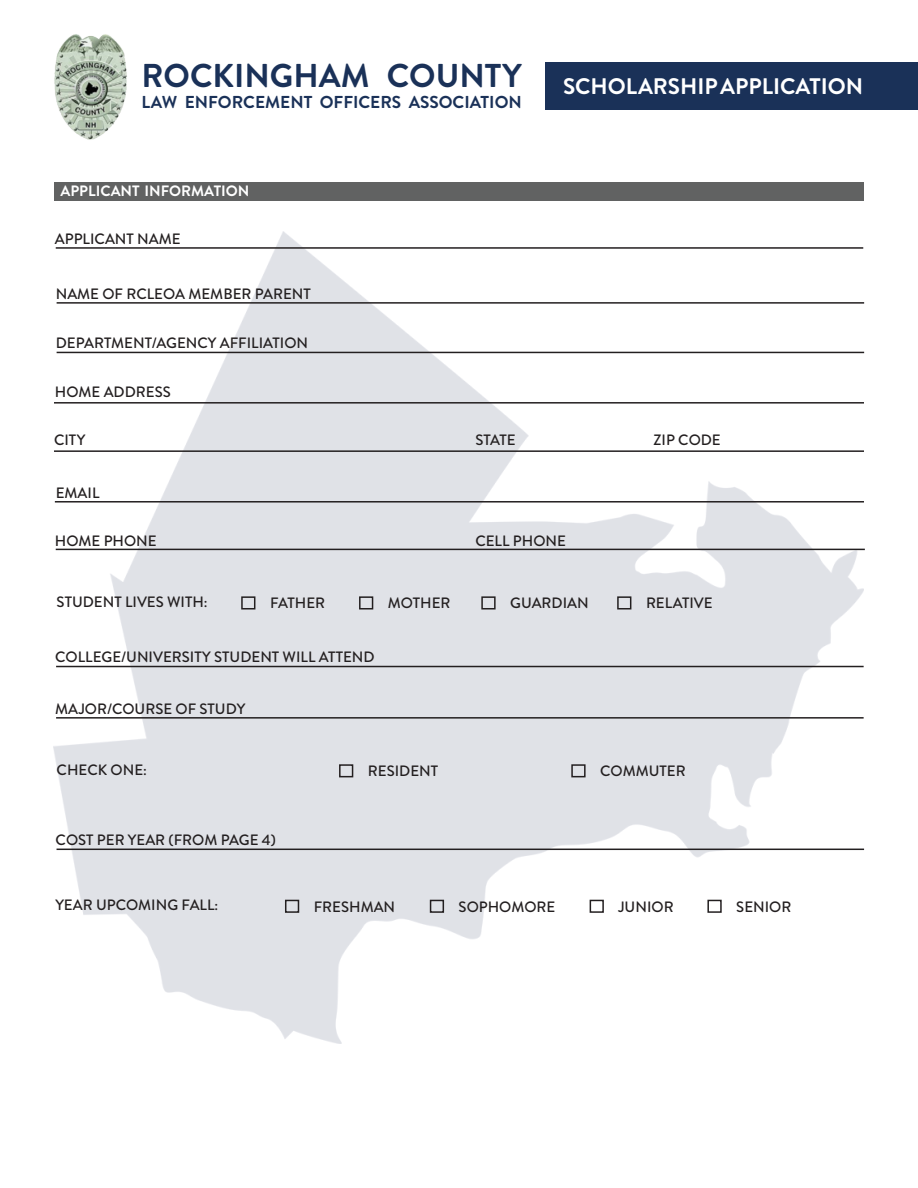
<style>
.page{position:relative;width:918px;height:1188px;background:#fff}
.page>*{position:absolute;margin:0;border:0;box-sizing:border-box;transform-origin:0 0}
.t1{font:700 33px "Brandon Grotesque";color:#1a3158}
.t2{font:700 22.5px "Brandon Grotesque";color:#fff}
.t3{font:700 17.25px "Brandon Grotesque";color:#1a3158}
.t4{font:500 15px "Brandon Grotesque";color:#231f20}
.t5{font:700 15px "Brandon Grotesque";color:#fff}
</style>
<div class="page">
<div style="left:546px;top:62px;width:372px;height:48px;background:#1a3158"></div>
<img style="left:54px;top:34px;width:73px;height:106px">
<div style="left:54px;top:182px;width:810px;height:19px;background:#616262"></div>
<hr style="left:56px;top:247px;width:807px;height:2px;background:#231f20">
<hr style="left:54px;top:402px;width:810px;height:2px;background:#231f20">
<hr style="left:54px;top:450px;width:810px;height:2px;background:#231f20">
<hr style="left:55px;top:501px;width:809px;height:2px;background:#231f20">
<hr style="left:56px;top:549px;width:809px;height:1px;background:#231f20">
<hr style="left:57px;top:302px;width:807px;height:2px;background:#231f20">
<hr style="left:57px;top:352px;width:807px;height:1px;background:#231f20">
<div style="left:241px;top:596px;width:14px;height:14px;border:2px solid #231f20"></div>
<div style="left:359px;top:596px;width:14px;height:14px;border:2px solid #231f20"></div>
<div style="left:481px;top:596px;width:15px;height:14px;border:2px solid #231f20"></div>
<div style="left:617px;top:596px;width:14px;height:14px;border:2px solid #231f20"></div>
<hr style="left:56px;top:666px;width:808px;height:1px;background:#231f20">
<hr style="left:56px;top:717px;width:808px;height:2px;background:#231f20">
<div style="left:339px;top:764px;width:14px;height:13px;border:2px solid #231f20"></div>
<div style="left:571px;top:764px;width:15px;height:13px;border:2px solid #231f20"></div>
<div style="left:285px;top:900px;width:14px;height:13px;border:2px solid #231f20"></div>
<div style="left:430px;top:900px;width:14px;height:13px;border:2px solid #231f20"></div>
<div style="left:590px;top:900px;width:14px;height:13px;border:2px solid #231f20"></div>
<div style="left:707px;top:900px;width:15px;height:13px;border:2px solid #231f20"></div>
<hr style="left:57px;top:849px;width:807px;height:1px;background:#231f20">
<p class="t1" style="left:142px;top:52px;width:382px">ROCKINGHAM COUNTY</p>
<p class="t3" style="left:142px;top:90px;width:382px">LAW ENFORCEMENT OFFICERS ASSOCIATION</p>
<p class="t5" style="left:60px;top:180px;width:190px">APPLICANT INFORMATION</p>
<p class="t4" style="left:55px;top:228px;width:127px">APPLICANT NAME</p>
<p class="t4" style="left:56px;top:283px;width:257px">NAME OF RCLEOA MEMBER PARENT</p>
<p class="t4" style="left:56px;top:333px;width:254px">DEPARTMENT/AGENCY AFFILIATION</p>
<p class="t4" style="left:55px;top:382px;width:117px">HOME ADDRESS</p>
<p class="t2" style="left:563px;top:71px;width:302px">SCHOLARSHIP APPLICATION</p>
<p class="t4" style="left:54px;top:429px;width:33px">CITY</p>
<p class="t4" style="left:475px;top:429px;width:42px">STATE</p>
<p class="t4" style="left:654px;top:429px;width:69px">ZIP CODE</p>
<p class="t4" style="left:56px;top:483px;width:45px">EMAIL</p>
<p class="t4" style="left:55px;top:531px;width:103px">HOME PHONE</p>
<p class="t4" style="left:475px;top:531px;width:92px">CELL PHONE</p>
<p class="t4" style="left:57px;top:591px;width:152px">STUDENT LIVES WITH:</p>
<p class="t4" style="left:270px;top:593px;width:57px">FATHER</p>
<p class="t4" style="left:388px;top:593px;width:64px">MOTHER</p>
<p class="t4" style="left:510px;top:593px;width:80px">GUARDIAN</p>
<p class="t4" style="left:646px;top:593px;width:68px">RELATIVE</p>
<p class="t4" style="left:55px;top:647px;width:321px">COLLEGE/UNIVERSITY STUDENT WILL ATTEND</p>
<p class="t4" style="left:55px;top:698px;width:192px">MAJOR/COURSE OF STUDY</p>
<p class="t4" style="left:57px;top:759px;width:92px">CHECK ONE:</p>
<p class="t4" style="left:368px;top:761px;width:72px">RESIDENT</p>
<p class="t4" style="left:600px;top:761px;width:87px">COMMUTER</p>
<p class="t4" style="left:56px;top:830px;width:222px">COST PER YEAR (FROM PAGE 4)</p>
<p class="t4" style="left:55px;top:895px;width:164px">YEAR UPCOMING FALL:</p>
<p class="t4" style="left:314px;top:896px;width:83px">FRESHMAN</p>
<p class="t4" style="left:459px;top:896px;width:98px">SOPHOMORE</p>
<p class="t4" style="left:618px;top:896px;width:57px">JUNIOR</p>
<p class="t4" style="left:736px;top:896px;width:57px">SENIOR</p>
</div>
